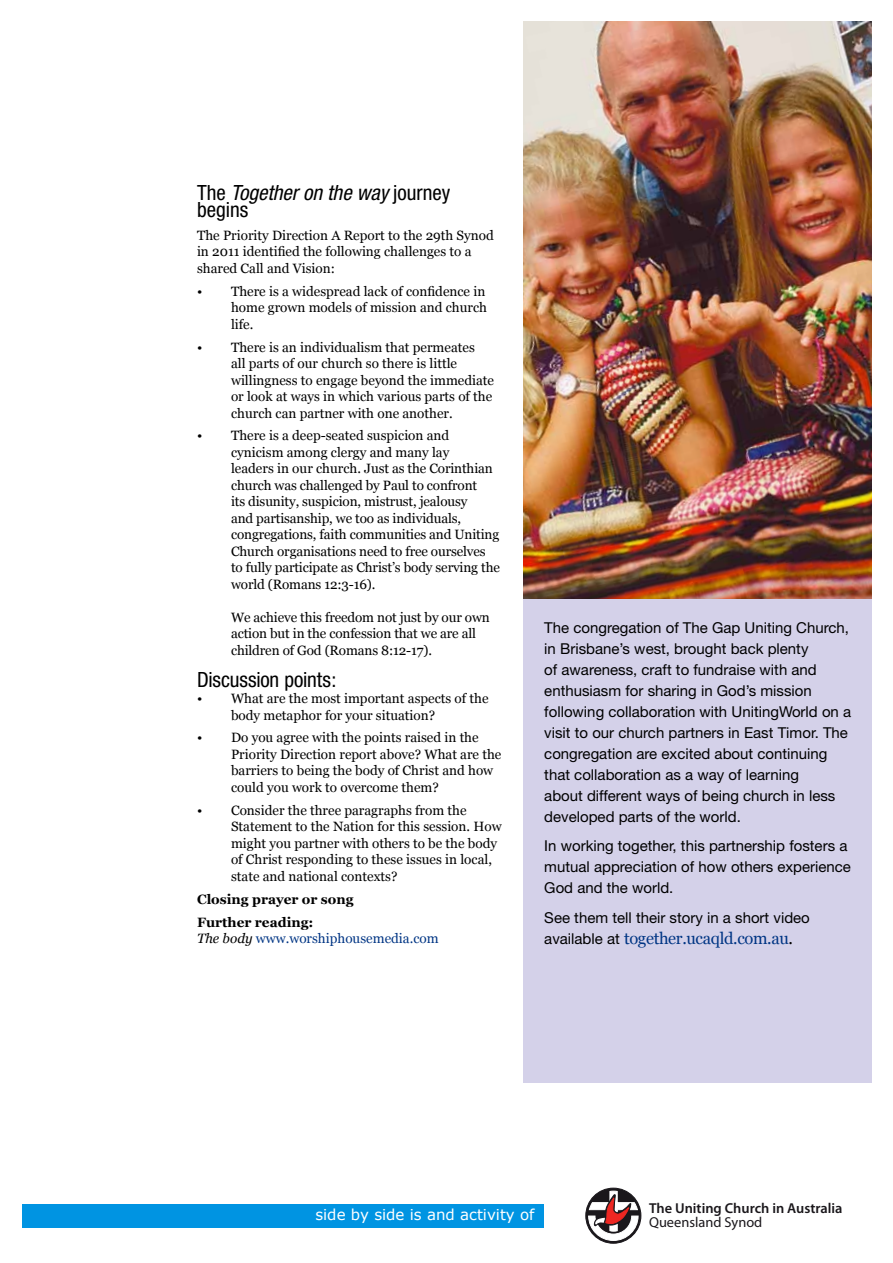
<style>
.page{position:relative;width:893px;height:1263px;background:#fff}
.page>*{position:absolute;margin:0;border:0;box-sizing:border-box;transform-origin:0 0}
.t1{font:condensed 21px/16.5px "Helvetica Neue";letter-spacing:-.005em;color:#000}
.t2{font:16.5px "Georgia";letter-spacing:-.02em;color:#003584}
.t3{font:15px/21px "Helvetica Neue";color:#000}
.t4{font:15px "Verdana";color:#fff}
.t5{font:600 14.4px "Myriad Pro";color:#1a171b}
.t6{font:14.4px "Myriad Pro";color:#1a171b}
.t7{font:13.5px/16.5px "Georgia";color:#000}
.t8{font:700 13.5px/23px "Georgia";color:#000}
.t9{font:13.5px "Georgia";color:#003584}
.s1{font-style:italic}
.s2{font-style:italic;color:#000}
.s3{font-family:"Helvetica Neue";font-size:15px;color:#000}
.s4{color:#000}
</style>
<div class="page">
<div style="left:523px;top:561px;width:349px;height:521px;background:#d4d1e9"></div>
<img style="left:523px;top:21px;width:349px;height:577px">
<div style="left:22px;top:1204px;width:522px;height:23px;background:#0094e2"></div>
<svg style="left:586px;top:1188px;width:55px;height:55px"></svg>
<div style="left:586px;top:1188px;width:55px;height:55px;border:1px solid #1a171b;border-radius:50%"></div>
<svg style="left:588px;top:1191px;width:50px;height:49px"></svg>
<h1 class="t1" style="left:197px;top:185px;width:255px">The <span class="s1">Together on the way</span> journey begins</h1>
<p class="t7" style="left:197px;top:227px;width:298px">The Priority Direction A Report to the 29th Synod in 2011 identified the following challenges to a shared Call and Vision:</p>
<p class="t7" style="left:231px;top:283px;width:258px;text-indent:-34px">• There is a widespread lack of confidence in home grown models of mission and church life.</p>
<p class="t7" style="left:231px;top:339px;width:265px;text-indent:-34px">• There is an individualism that permeates<br>all parts of our church so there is little willingness to engage beyond the immediate or look at ways in which various parts of the church can partner with one another.</p>
<p class="t7" style="left:231px;top:427px;width:270px;text-indent:-34px">• There is a deep-seated suspicion and cynicism among clergy and many lay<br>leaders in our church. Just as the Corinthian church was challenged by Paul to confront<br>its disunity, suspicion, mistrust, jealousy<br>and partisanship, we too as individuals, congregations, faith communities and Uniting Church organisations need to free ourselves to fully participate as Christ’s body serving the world (Romans 12:3-16).</p>
<p class="t7" style="left:231px;top:609px;width:260px">We achieve this freedom not just by our own action but in the confession that we are all children of God (Romans 8:12-17).</p>
<h1 class="t1" style="left:197px;top:671px;width:141px">Discussion points:</h1>
<p class="t7" style="left:231px;top:690px;width:259px;text-indent:-34px">• What are the most important aspects of the body metaphor for your situation?</p>
<p class="t7" style="left:231px;top:729px;width:272px;text-indent:-34px">• Do you agree with the points raised in the Priority Direction report above? What are the barriers to being the body of Christ and how could you work to overcome them?</p>
<p class="t7" style="left:231px;top:802px;width:272px;text-indent:-34px">• Consider the three paragraphs from the Statement to the Nation for this session. How might you partner with others to be the body of Christ responding to these issues in local, state and national contexts?</p>
<p class="t8" style="left:197px;top:887px;width:158px">Closing prayer or song<br>Further reading:</p>
<p class="t9" style="left:197px;top:931px;width:243px"><span class="s2">The body</span> www.worshiphousemedia.com</p>
<p class="t3" style="left:544px;top:617px;width:308px">The congregation of The Gap Uniting Church, in Brisbane’s west, brought back plenty<br>of awareness, craft to fundraise with and enthusiasm for sharing in God’s mission following collaboration with UnitingWorld on a visit to our church partners in East Timor. The congregation are excited about continuing that collaboration as a way of learning<br>about different ways of being church in less developed parts of the world.</p>
<p class="t3" style="left:544px;top:835px;width:308px">In working together, this partnership fosters a mutual appreciation of how others experience<br>God and the world.</p>
<p class="t3" style="left:544px;top:907px;width:267px">See them tell their story in a short video</p>
<p class="t2" style="left:544px;top:929px;width:250px"><span class="s3">available at</span> together.ucaqld.com.au<span class="s4">.</span></p>
<p class="t4" style="left:315px;top:1205px;width:220px">side by side is and activity of</p>
<p class="t5" style="left:649px;top:1198px;width:195px">The Uniting Church in Australia</p>
<p class="t6" style="left:649px;top:1213px;width:115px">Queensland Synod</p>
</div>
